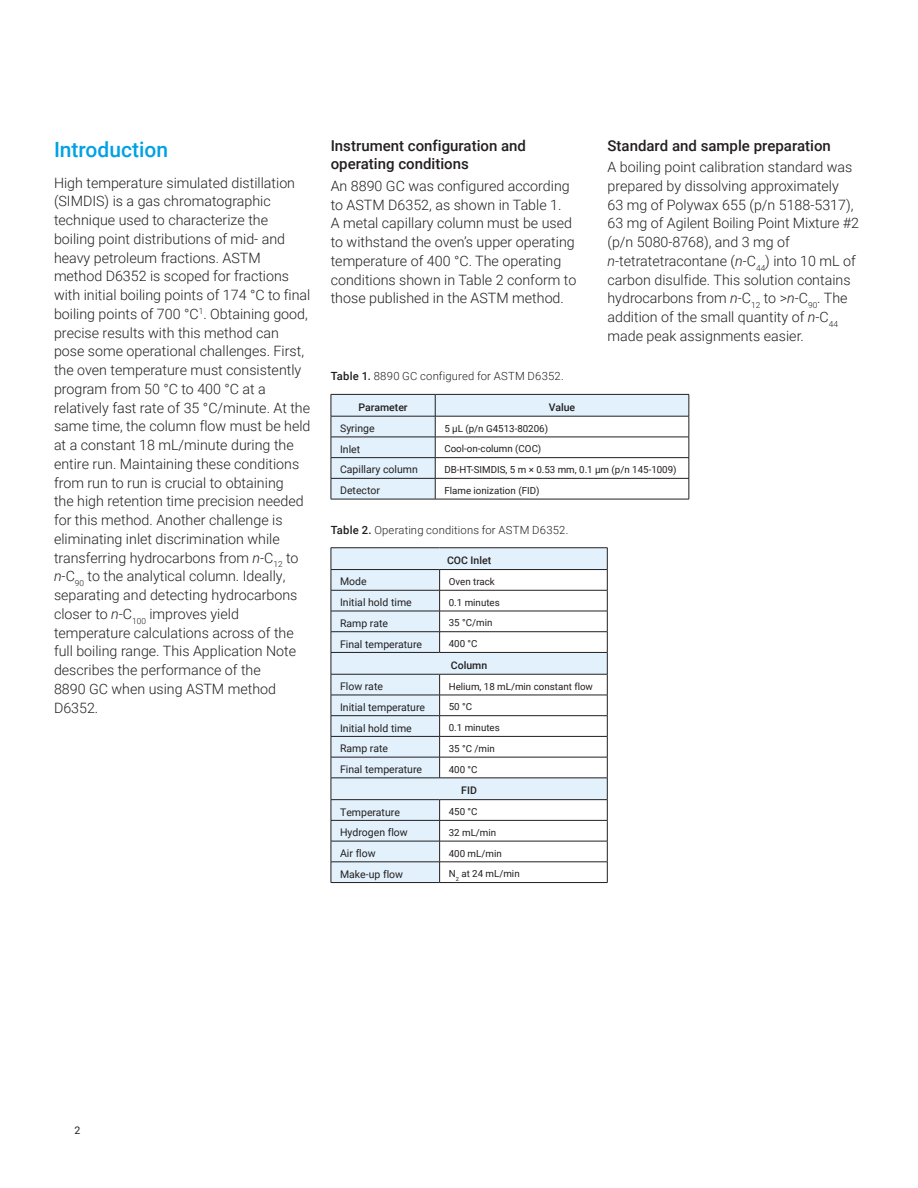
<style>
.page{position:relative;width:918px;height:1188px;background:#fff}
.page>*{position:absolute;margin:0;border:0;box-sizing:border-box;transform-origin:0 0}
.Header_1{font:500 21px "Roboto";color:#00a1e4}
.Header_2{font:500 15px/18.8px "Roboto";color:#231f20}
.Text{font:300 14.25px/18.8px "Roboto";color:#231f20}
.t1{font:300 11.25px "Roboto";letter-spacing:.015em;color:#231f20}
.Table_text{font:10.5px "Roboto";color:#231f20}
.Table_header{font:500 10.5px "Roboto";color:#231f20}
.Table_text_small_FL{font:9.75px "Roboto";color:#231f20}
.s1{font-style:italic}
.s2{font-weight:500}
</style>
<div class="page">
<svg style="left:332px;top:548px;width:275px;height:334px;fill:#e2f1fb"></svg>
<hr style="left:331px;top:590px;width:109px;height:1px;background:#231f20">
<hr style="left:440px;top:590px;width:167px;height:1px;background:#231f20">
<hr style="left:331px;top:611px;width:109px;height:1px;background:#231f20">
<hr style="left:440px;top:611px;width:167px;height:1px;background:#231f20">
<hr style="left:331px;top:631px;width:109px;height:1px;background:#231f20">
<hr style="left:440px;top:631px;width:167px;height:1px;background:#231f20">
<hr style="left:331px;top:695px;width:109px;height:1px;background:#231f20">
<hr style="left:440px;top:695px;width:167px;height:1px;background:#231f20">
<hr style="left:331px;top:715px;width:109px;height:1px;background:#231f20">
<hr style="left:440px;top:715px;width:167px;height:1px;background:#231f20">
<hr style="left:331px;top:736px;width:109px;height:1px;background:#231f20">
<hr style="left:440px;top:736px;width:167px;height:1px;background:#231f20">
<hr style="left:331px;top:757px;width:109px;height:1px;background:#231f20">
<hr style="left:440px;top:757px;width:167px;height:1px;background:#231f20">
<hr style="left:331px;top:820px;width:109px;height:1px;background:#231f20">
<hr style="left:440px;top:820px;width:167px;height:1px;background:#231f20">
<hr style="left:331px;top:841px;width:109px;height:1px;background:#231f20">
<hr style="left:440px;top:841px;width:167px;height:1px;background:#231f20">
<hr style="left:331px;top:862px;width:109px;height:1px;background:#231f20">
<hr style="left:440px;top:862px;width:167px;height:1px;background:#231f20">
<hr style="left:331px;top:882px;width:109px;height:1px;background:#231f20">
<svg style="left:439px;top:570px;width:1px;height:82px"></svg>
<svg style="left:439px;top:675px;width:1px;height:103px"></svg>
<svg style="left:439px;top:800px;width:1px;height:82px"></svg>
<hr style="left:440px;top:882px;width:167px;height:1px;background:#231f20">
<hr style="left:331px;top:547px;width:109px;height:1px;background:#231f20">
<hr style="left:440px;top:547px;width:167px;height:1px;background:#231f20">
<hr style="left:331px;top:569px;width:109px;height:1px;background:#231f20">
<hr style="left:440px;top:569px;width:167px;height:1px;background:#231f20">
<hr style="left:331px;top:652px;width:109px;height:1px;background:#231f20">
<hr style="left:440px;top:652px;width:167px;height:1px;background:#231f20">
<hr style="left:331px;top:674px;width:109px;height:1px;background:#231f20">
<hr style="left:440px;top:674px;width:167px;height:1px;background:#231f20">
<hr style="left:331px;top:778px;width:109px;height:1px;background:#231f20">
<svg style="left:331px;top:548px;width:1px;height:334px"></svg>
<hr style="left:440px;top:778px;width:167px;height:1px;background:#231f20">
<svg style="left:607px;top:548px;width:1px;height:334px"></svg>
<hr style="left:331px;top:799px;width:109px;height:1px;background:#231f20">
<hr style="left:440px;top:799px;width:167px;height:1px;background:#231f20">
<hr style="left:331px;top:499px;width:104px;height:1px;background:#231f20">
<hr style="left:435px;top:499px;width:254px;height:1px;background:#231f20">
<svg style="left:331px;top:394px;width:359px;height:105px"></svg>
<hr style="left:331px;top:416px;width:104px;height:1px;background:#231f20">
<hr style="left:435px;top:416px;width:254px;height:1px;background:#231f20">
<p class="Header_1" style="left:54px;top:135px;width:116px">Introduction</p>
<p class="Text" style="left:54px;top:173px;width:258px">High temperature simulated distillation (SIMDIS) is a gas chromatographic technique used to characterize the boiling point distributions of mid- and heavy petroleum fractions. ASTM method D6352 is scoped for fractions with initial boiling points of 174 °C to final boiling points of 700 °C<sup>1</sup>. Obtaining good, precise results with this method can pose some operational challenges. First, the oven temperature must consistently program from 50 °C to 400 °C at a relatively fast rate of 35 °C/minute. At the same time, the column flow must be held at a constant 18 mL/minute during the entire run. Maintaining these conditions from run to run is crucial to obtaining<br>the high retention time precision needed for this method. Another challenge is eliminating inlet discrimination while transferring hydrocarbons from <span class="s1">n-</span>C<sub>12</sub> to <span class="s1">n-</span>C<sub>90</sub> to the analytical column. Ideally, separating and detecting hydrocarbons closer to <span class="s1">n-</span>C<sub>100</sub> improves yield temperature calculations across of the full boiling range. This Application Note describes the performance of the<br>8890 GC when using ASTM method D6352.</p>
<p class="Header_2" style="left:331px;top:135px;width:197px">Instrument configuration and operating conditions</p>
<p class="Text" style="left:331px;top:176px;width:247px">An 8890 GC was configured according to ASTM D6352, as shown in Table 1.<br>A metal capillary column must be used to withstand the oven’s upper operating temperature of 400 °C. The operating conditions shown in Table 2 conform to those published in the ASTM method.</p>
<p class="Header_2" style="left:608px;top:135px;width:225px">Standard and sample preparation</p>
<p class="Text" style="left:608px;top:157px;width:253px">A boiling point calibration standard was prepared by dissolving approximately<br>63 mg of Polywax 655 (p/n 5188‑5317), 63 mg of Agilent Boiling Point Mixture #2 (p/n 5080-8768), and 3 mg of <span class="s1">n-</span>tetratetracontane (<span class="s1">n</span>-C<sub>44</sub>) into 10 mL of carbon disulfide. This solution contains hydrocarbons from <span class="s1">n-</span>C<sub>12</sub> to &gt;<span class="s1">n</span>-C<sub>90</sub>. The addition of the small quantity of <span class="s1">n-</span>C<sub>44 </sub>made peak assignments easier.</p>
<p class="t1" style="left:331px;top:368px;width:234px"><span class="s2">Table 1.</span> 8890 GC configured for ASTM D6352.</p>
<p class="Table_header" style="left:359px;top:400px;width:51px">Parameter</p>
<p class="Table_header" style="left:549px;top:400px;width:28px">Value</p>
<p class="Table_text" style="left:340px;top:421px;width:36px">Syringe</p>
<p class="Table_text_small_FL" style="left:444px;top:421px;width:105px">5 µL (p/n G4513-80206)</p>
<p class="Table_text" style="left:340px;top:442px;width:22px">Inlet</p>
<p class="Table_text_small_FL" style="left:444px;top:442px;width:98px">Cool-on-column (COC)</p>
<p class="Table_text" style="left:340px;top:462px;width:79px">Capillary column</p>
<p class="Table_text_small_FL" style="left:444px;top:463px;width:234px">DB-HT-SIMDIS, 5 m × 0.53 mm, 0.1 µm (p/n 145-1009)</p>
<p class="Table_text" style="left:340px;top:483px;width:41px">Detector</p>
<p class="Table_text_small_FL" style="left:444px;top:484px;width:97px">Flame ionization (FID)</p>
<p class="t1" style="left:331px;top:522px;width:239px"><span class="s2">Table 2.</span> Operating conditions for ASTM D6352.</p>
<p class="Table_header" style="left:447px;top:553px;width:46px">COC Inlet</p>
<p class="Table_text" style="left:340px;top:574px;width:28px">Mode</p>
<p class="Table_text_small_FL" style="left:449px;top:575px;width:48px">Oven track</p>
<p class="Table_text" style="left:340px;top:595px;width:73px">Initial hold time</p>
<p class="Table_text_small_FL" style="left:449px;top:595px;width:52px">0.1 minutes</p>
<p class="Table_text" style="left:340px;top:616px;width:49px">Ramp rate</p>
<p class="Table_text_small_FL" style="left:449px;top:616px;width:45px">35 °C/min</p>
<p class="Table_text" style="left:340px;top:636px;width:84px">Final temperature</p>
<p class="Table_text_small_FL" style="left:449px;top:637px;width:30px">400 °C</p>
<p class="Table_header" style="left:451px;top:658px;width:38px">Column</p>
<p class="Table_text" style="left:340px;top:679px;width:44px">Flow rate</p>
<p class="Table_text_small_FL" style="left:449px;top:679px;width:146px">Helium, 18 mL/min constant flow</p>
<p class="Table_text" style="left:340px;top:700px;width:87px">Initial temperature</p>
<p class="Table_text_small_FL" style="left:449px;top:700px;width:25px">50 °C</p>
<p class="Table_text" style="left:340px;top:720px;width:73px">Initial hold time</p>
<p class="Table_text_small_FL" style="left:449px;top:721px;width:52px">0.1 minutes</p>
<p class="Table_text" style="left:340px;top:741px;width:49px">Ramp rate</p>
<p class="Table_text_small_FL" style="left:449px;top:742px;width:48px">35 °C /min</p>
<p class="Table_text" style="left:340px;top:762px;width:84px">Final temperature</p>
<p class="Table_text_small_FL" style="left:449px;top:762px;width:30px">400 °C</p>
<p class="Table_header" style="left:461px;top:783px;width:17px">FID</p>
<p class="Table_text" style="left:340px;top:804px;width:61px">Temperature</p>
<p class="Table_text_small_FL" style="left:449px;top:805px;width:30px">450 °C</p>
<p class="Table_text" style="left:340px;top:825px;width:69px">Hydrogen flow</p>
<p class="Table_text_small_FL" style="left:449px;top:826px;width:49px">32 mL/min</p>
<p class="Table_text" style="left:340px;top:846px;width:37px">Air flow</p>
<p class="Table_text_small_FL" style="left:449px;top:846px;width:54px">400 mL/min</p>
<p class="Table_text" style="left:340px;top:867px;width:65px">Make-up flow</p>
<p class="Table_text_small_FL" style="left:449px;top:867px;width:72px">N<sub>2</sub> at 24 mL/min</p>
<p class="Table_text" style="left:75px;top:1123px;width:7px">2</p>
</div>
